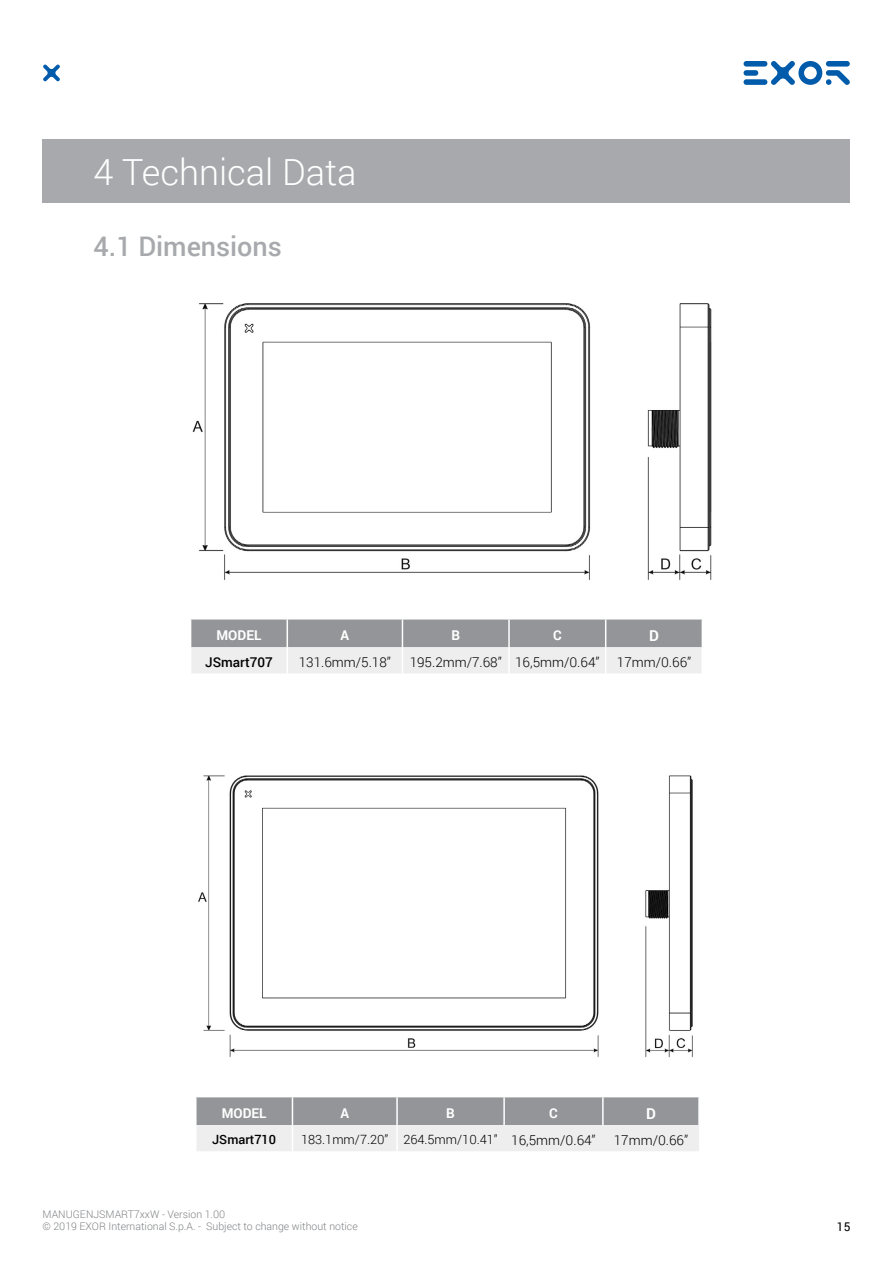
<style>
.page{position:relative;width:893px;height:1263px;background:#fff}
.page>*{position:absolute;margin:0;border:0;box-sizing:border-box;transform-origin:0 0}
.t1{font:300 36px "Roboto";color:#fff}
.t2{font:500 27px "Roboto";color:#a7a9ac}
.t3{font:700 15px "Roboto";color:#fff}
.t4{font:300 13.5px "Roboto";color:#000}
.t5{font:700 13.5px "Roboto";color:#fff}
.t6{font:500 13.5px "Roboto";color:#000}
.t7{font:300 12.75px "Roboto";color:#000}
.t8{font:500 12.75px "Roboto";color:#000}
.t9{font:12px "Roboto";color:#000}
.t10{font:300 10.5px/12.6px "Roboto";color:#808285}
.s1{font-size:13.5px}
</style>
<div class="page">
<svg style="left:43px;top:65px;width:17px;height:16px"></svg>
<div style="left:743px;top:61px;width:24px;height:6px;background:#005baa;border-radius:3px"></div>
<div style="left:743px;top:70px;width:15px;height:6px;background:#005baa;border-radius:3px"></div>
<div style="left:743px;top:79px;width:24px;height:6px;background:#005baa;border-radius:3px"></div>
<svg style="left:771px;top:61px;width:79px;height:24px"></svg>
<div style="left:43px;top:139px;width:807px;height:64px;background:#a7a9ac"></div>
<svg style="left:190px;top:619px;width:513px;height:54px;background:#c0c1c3"></svg>
<img style="left:192px;top:303px;width:520px;height:277px">
<img style="left:198px;top:775px;width:495px;height:283px">
<svg style="left:196px;top:1097px;width:503px;height:54px;background:#c0c1c3"></svg>
<hr style="left:396px;top:1097px;width:2px;height:28px;background:#fff">
<hr style="left:503px;top:1097px;width:2px;height:28px;background:#fff">
<hr style="left:602px;top:1097px;width:2px;height:28px;background:#fff">
<hr style="left:698px;top:1097px;width:2px;height:28px;background:#fff">
<h1 class="t1" style="left:94px;top:147px;width:264px">4 Technical Data</h1>
<h2 class="t2" style="left:94px;top:227px;width:190px">4.1 Dimensions</h2>
<p class="t5" style="left:216px;top:625px;width:46px">MODEL</p>
<p class="t5" style="left:341px;top:625px;width:10px">A</p>
<p class="t5" style="left:451px;top:625px;width:10px">B</p>
<p class="t5" style="left:553px;top:625px;width:10px">C</p>
<h3 class="t3" style="left:649px;top:625px;width:11px">D</h3>
<p class="t6" style="left:205px;top:653px;width:69px">JSmart707</p>
<p class="t4" style="left:299px;top:653px;width:94px">131.6mm/5.18”</p>
<p class="t4" style="left:410px;top:653px;width:191px">195.2mm/7.68” 16,5mm/0.64”</p>
<p class="t4" style="left:617px;top:653px;width:76px">17mm/0.66”</p>
<p class="t5" style="left:222px;top:1103px;width:46px">MODEL</p>
<p class="t5" style="left:340px;top:1103px;width:10px">A</p>
<p class="t5" style="left:446px;top:1103px;width:10px">B</p>
<p class="t5" style="left:549px;top:1103px;width:10px">C</p>
<h3 class="t3" style="left:646px;top:1103px;width:11px">D</h3>
<p class="t8" style="left:212px;top:1131px;width:65px">JSmart710</p>
<p class="t7" style="left:301px;top:1131px;width:296px">183.1mm/7.20” 264.5mm/10.41” <span class="s1">16,5mm/0.64”</span></p>
<p class="t4" style="left:614px;top:1131px;width:76px">17mm/0.66”</p>
<p class="t10" style="left:43px;top:1207px;width:317px">MANUGENJSMART7xxW - Version 1.00<br>© 2019 EXOR International S.p.A. - Subject to change without notice</p>
<p class="t9" style="left:837px;top:1218px;width:15px">15</p>
</div>
